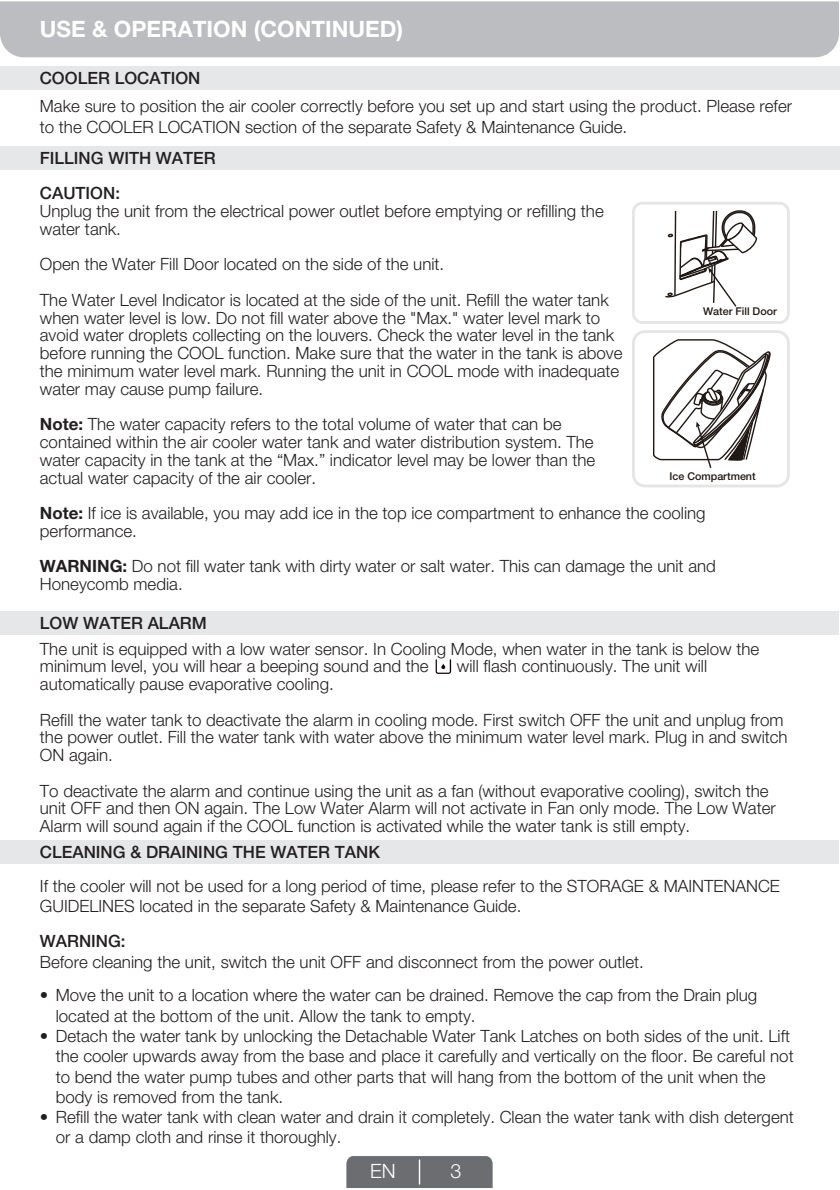
<style>
.page{position:relative;width:840px;height:1190px;background:#fff}
.page>*{position:absolute;margin:0;border:0;box-sizing:border-box;transform-origin:0 0}
.t1{font:700 22.6px "Helvetica Neue LT Std";color:#fff}
.t2{font:300 19.8px "Helvetica Neue LT Pro";color:#fff}
.t3{font:300 17px/17.8px "Helvetica Neue LT Pro";color:#231f20}
.t4{font:500 17px "Helvetica Neue LT Pro";color:#231f20}
.t5{font:500 10.8px "Helvetica Neue LT Pro";color:#201814}
.s1{font-weight:700}
</style>
<div class="page">
<div style="left:0;top:1px;width:839px;height:56px;background:#bcbdc0"></div>
<div style="left:0;top:146px;width:839px;height:24px;background:#e6e7e9"></div>
<div style="left:0;top:66px;width:839px;height:24px;background:#e6e7e9"></div>
<div style="left:632px;top:202px;width:158px;height:122px;border:3px solid #e5e5e4;border-radius:9px"></div>
<svg style="left:664px;top:55px;width:94px;height:252px"></svg>
<div style="left:632px;top:330px;width:158px;height:157px;border:3px solid #e5e5e4;border-radius:12px"></div>
<svg style="left:653px;top:339px;width:118px;height:129px"></svg>
<div style="left:0;top:611px;width:839px;height:24px;background:#e6e7e9"></div>
<div style="left:0;top:840px;width:839px;height:24px;background:#e6e7e9"></div>
<svg style="left:436px;top:659px;width:15px;height:15px"></svg>
<div style="left:346px;top:1156px;width:147px;height:32px;background:#6c6d70"></div>
<h1 class="t1" style="left:40px;top:16px;width:365px">USE &amp; OPERATION (CONTINUED)</h1>
<p class="t4" style="left:40px;top:72px;width:162px">COOLER LOCATION</p>
<p class="t3" style="left:40px;top:98px;width:754px;line-height:20.2px">Make sure to position the air cooler correctly before you set up and start using the product. Please refer to the COOLER LOCATION section of the separate Safety &amp; Maintenance Guide.</p>
<p class="t4" style="left:40px;top:151px;width:178px">FILLING WITH WATER</p>
<p class="t4" style="left:40px;top:187px;width:82px">CAUTION:</p>
<p class="t3" style="left:40px;top:204px;width:565px">Unplug the unit from the electrical power outlet before emptying or refilling the water tank.</p>
<p class="t3" style="left:40px;top:248px;width:570px;line-height:35.6px">Open the Water Fill Door located on the side of the unit.<br>The Water Level Indicator is located at the side of the unit. Refill the water tank</p>
<p class="t3" style="left:40px;top:310px;width:584px">when water level is low. Do not fill water above the "Max." water level mark to avoid water droplets collecting on the louvers. Check the water level in the tank before running the COOL function. Make sure that the water in the tank is above the minimum water level mark. Running the unit in COOL mode with inadequate water may cause pump failure.</p>
<p class="t3" style="left:40px;top:417px;width:557px"><span class="s1">Note:</span> The water capacity refers to the total volume of water that can be contained within the air cooler water tank and water distribution system. The water capacity in the tank at the “Max.” indicator level may be lower than the actual water capacity of the air cooler.</p>
<p class="t3" style="left:40px;top:506px;width:667px"><span class="s1">Note:</span> If ice is available, you may add ice in the top ice compartment to enhance the cooling performance.</p>
<p class="t3" style="left:40px;top:559px;width:678px"><span class="s1">WARNING:</span> Do not fill water tank with dirty water or salt water. This can damage the unit and<br>Honeycomb media.</p>
<p class="t5" style="left:703px;top:308px;width:75px">Water Fill Door</p>
<p class="t5" style="left:669px;top:472px;width:88px">Ice Compartment</p>
<p class="t4" style="left:40px;top:617px;width:168px">LOW WATER ALARM</p>
<p class="t3" style="left:40px;top:641px;width:721px">The unit is equipped with a low water sensor. In Cooling Mode, when water in the tank is below the minimum level, you will hear a beeping sound and the</p>
<p class="t3" style="left:457px;top:659px;width:252px">will flash continuously. The unit will</p>
<p class="t3" style="left:40px;top:668px;width:745px;line-height:35.6px">automatically pause evaporative cooling.<br>Refill the water tank to deactivate the alarm in cooling mode. First switch OFF the unit and unplug from</p>
<p class="t3" style="left:40px;top:730px;width:749px">the power outlet. Fill the water tank with water above the minimum water level mark. Plug in and switch<br>ON again.</p>
<p class="t3" style="left:40px;top:783px;width:737px">To deactivate the alarm and continue using the unit as a fan (without evaporative cooling), switch the unit OFF and then ON again. The Low Water Alarm will not activate in Fan only mode. The Low Water<br>Alarm will sound again if the COOL function is activated while the water tank is still empty.</p>
<p class="t4" style="left:40px;top:846px;width:342px">CLEANING &amp; DRAINING THE WATER TANK</p>
<p class="t3" style="left:40px;top:878px;width:742px;line-height:20.2px">If the cooler will not be used for a long period of time, please refer to the STORAGE &amp; MAINTENANCE<br>GUIDELINES located in the separate Safety &amp; Maintenance Guide.</p>
<p class="t4" style="left:40px;top:935px;width:87px">WARNING:</p>
<p class="t3" style="left:40px;top:954px;width:606px">Before cleaning the unit, switch the unit OFF and disconnect from the power outlet.</p>
<p class="t3" style="left:56px;top:987px;width:740px;line-height:20.2px">Move the unit to a location where the water can be drained. Remove the cap from the Drain plug located at the bottom of the unit. Allow the tank to empty.<br>Detach the water tank by unlocking the Detachable Water Tank Latches on both sides of the unit. Lift the cooler upwards away from the base and place it carefully and vertically on the floor. Be careful not to bend the water pump tubes and other parts that will hang from the bottom of the unit when the body is removed from the tank.<br>Refill the water tank with clean water and drain it completely. Clean the water tank with dish detergent or a damp cloth and rinse it thoroughly.</p>
<p class="t2" style="left:370px;top:1164px;width:27px">EN</p>
<p class="t2" style="left:451px;top:1164px;width:12px">3</p>
</div>
